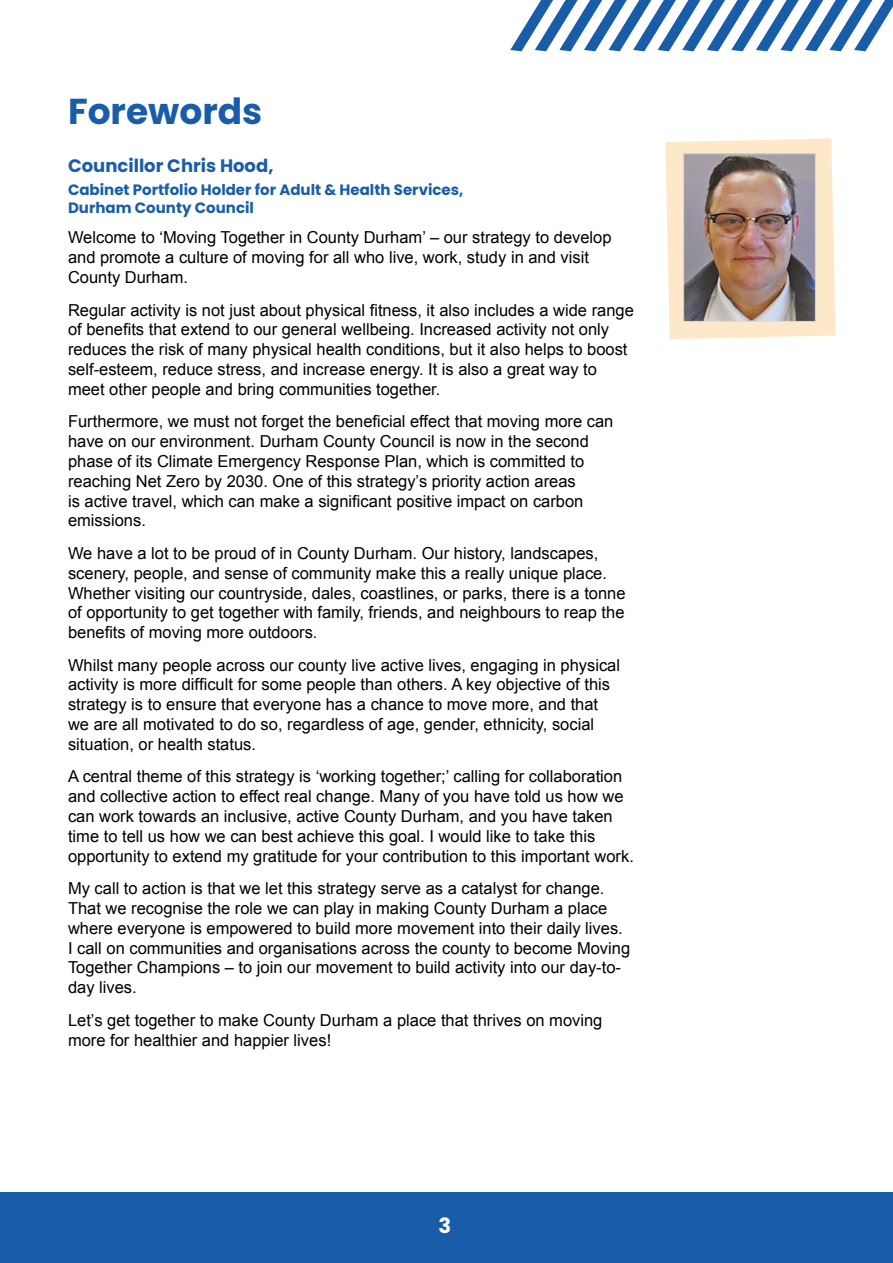
<style>
.page{position:relative;width:893px;height:1263px;background:#fff}
.page>*{position:absolute;margin:0;border:0;box-sizing:border-box;transform-origin:0 0}
.H2_blue{font:700 36px "Poppins";color:#195da9}
.t1{font:700 21px "Poppins";color:#fff}
.H3_blue_title_text_1{font:700 18px "Poppins";color:#195da9}
.Para_body_11pt{font:16.5px/19.8px "Arial";color:#000}
.H3_blue_title_text_1-2{font:700 15px/18px "Poppins";color:#195da9}
</style>
<div class="page">
<div style="left:0;top:1192px;width:893px;height:71px;background:#195da9"></div>
<svg style="left:665px;top:138px;width:171px;height:201px;background:#feebd1"></svg>
<img style="left:685px;top:155px;width:129px;height:165px">
<div style="left:683px;top:153px;width:133px;height:169px;border:1px solid #dddde0"></div>
<svg style="left:510px;top:0;width:383px;height:52px"></svg>
<h2 class="H2_blue" style="left:68px;top:90px;width:196px">Forewords</h2>
<h3 class="H3_blue_title_text_1" style="left:68px;top:156px;width:207px">Councillor Chris Hood,</h3>
<h3 class="H3_blue_title_text_1-2" style="left:68px;top:180px;width:397px">Cabinet Portfolio Holder for Adult &amp; Health Services,<br>Durham County Council</h3>
<p class="Para_body_11pt" style="left:68px;top:228px;width:545px">Welcome to ‘Moving Together in County Durham’ – our strategy to develop and promote a culture of moving for all who live, work, study in and visit<br>County Durham.</p>
<p class="Para_body_11pt" style="left:68px;top:300px;width:567px">Regular activity is not just about physical fitness, it also includes a wide range of benefits that extend to our general wellbeing. Increased activity not only reduces the risk of many physical health conditions, but it also helps to boost self-esteem, reduce stress, and increase energy. It is also a great way to meet other people and bring communities together.</p>
<p class="Para_body_11pt" style="left:68px;top:412px;width:547px">Furthermore, we must not forget the beneficial effect that moving more can have on our environment. Durham County Council is now in the second phase of its Climate Emergency Response Plan, which is committed to reaching Net Zero by 2030. One of this strategy’s priority action areas<br>is active travel, which can make a significant positive impact on carbon emissions.</p>
<p class="Para_body_11pt" style="left:68px;top:543px;width:559px">We have a lot to be proud of in County Durham. Our history, landscapes, scenery, people, and sense of community make this a really unique place.<br>Whether visiting our countryside, dales, coastlines, or parks, there is a tonne of opportunity to get together with family, friends, and neighbours to reap the benefits of moving more outdoors.</p>
<p class="Para_body_11pt" style="left:68px;top:655px;width:554px">Whilst many people across our county live active lives, engaging in physical activity is more difficult for some people than others. A key objective of this strategy is to ensure that everyone has a chance to move more, and that we are all motivated to do so, regardless of age, gender, ethnicity, social situation, or health status.</p>
<p class="Para_body_11pt" style="left:68px;top:767px;width:567px">A central theme of this strategy is ‘working together;’ calling for collaboration and collective action to effect real change. Many of you have told us how we can work towards an inclusive, active County Durham, and you have taken time to tell us how we can best achieve this goal. I would like to take this opportunity to extend my gratitude for your contribution to this important work.</p>
<p class="Para_body_11pt" style="left:68px;top:879px;width:564px">My call to action is that we let this strategy serve as a catalyst for change.<br>That we recognise the role we can play in making County Durham a place where everyone is empowered to build more movement into their daily lives.<br>I call on communities and organisations across the county to become Moving Together Champions – to join our movement to build activity into our day-to&shy;day lives.</p>
<p class="Para_body_11pt" style="left:68px;top:1010px;width:536px">Let’s get together to make County Durham a place that thrives on moving more for healthier and happier lives!</p>
<p class="t1" style="left:439px;top:1213px;width:14px">3</p>
</div>
